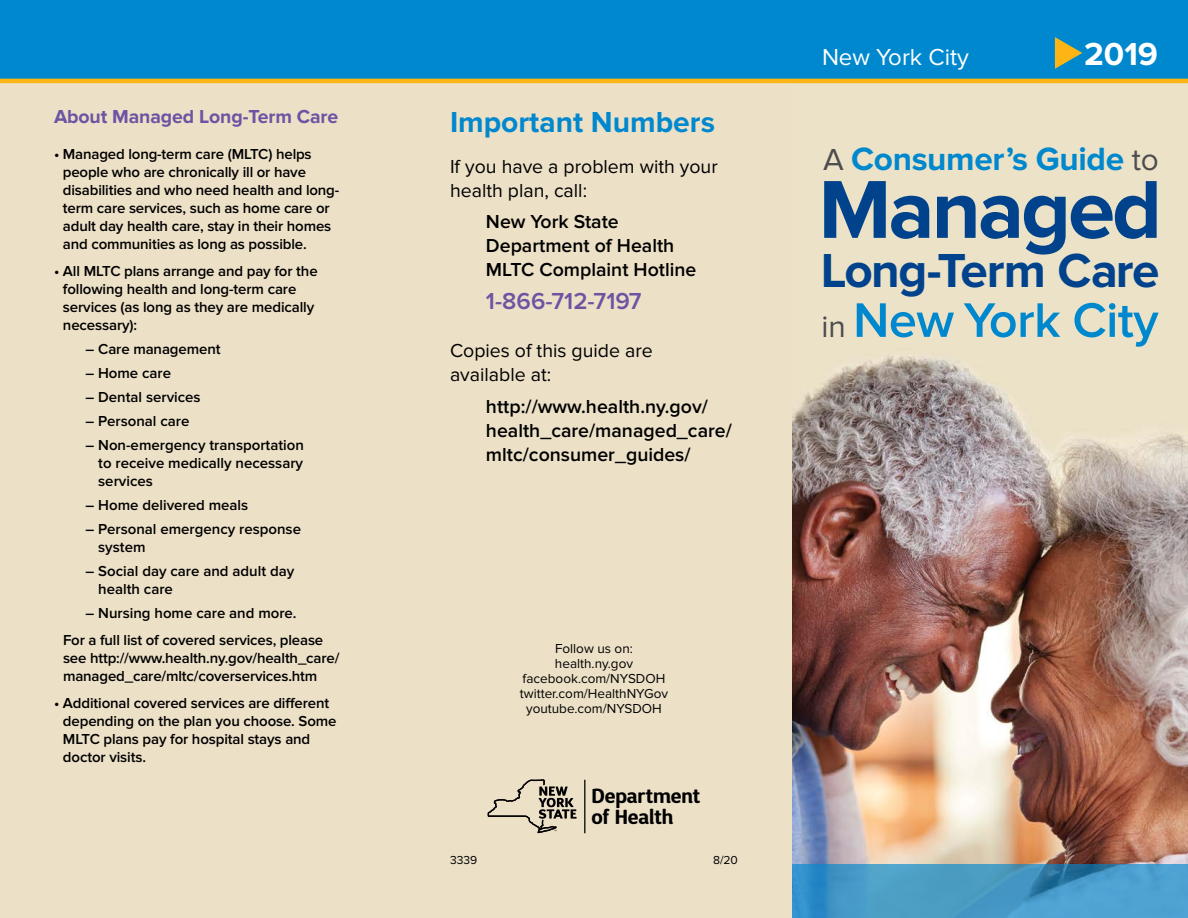
<style>
.page{position:relative;width:1188px;height:918px;background:#ece0c7}
.page>*{position:absolute;margin:0;border:0;box-sizing:border-box;transform-origin:0 0}
.t1{font:700 85.2px "Proxima Nova";letter-spacing:-.035em;color:#00438c}
.t2{font:600 50.25px "Proxima Nova";letter-spacing:-.01em;color:#0088ce}
.t3{font:700 49.5px "Proxima Nova";letter-spacing:-.03em;color:#00438c}
.t4{font:700 33.3px "Proxima Nova";letter-spacing:-.01em;color:#0088ce}
.t5{font:700 33px "Proxima Nova";color:#fff}
.t6{font:700 30px "Proxima Nova";color:#0088ce}
.t7{font:600 24px "Proxima Nova";color:#6c54a3}
.t8{font:24px "Proxima Nova";color:#fff}
.t9{font:700 20.4px/20.7px "D Sari";letter-spacing:-.01em;color:#000}
.t10{font:600 19.5px/24px "Proxima Nova";color:#000}
.t11{font:19.5px/24px "Proxima Nova";color:#000}
.t12{font:700 19.5px "Proxima Nova";letter-spacing:-.005em;color:#6c54a3}
.t13{font:600 15px/18px "Proxima Nova";letter-spacing:-.01em;color:#000}
.t14{font:13.5px/15px "Proxima Nova";color:#000;text-align:center}
.t15{font:12px "Proxima Nova";color:#000}
.s1{font-weight:400;font-size:31.5px;color:#4d4d4f}
</style>
<div class="page">
<img style="left:792px;top:83px;width:396px;height:781px">
<div style="left:0;top:0;width:1188px;height:81px;background:#0088ce"></div>
<hr style="left:0;top:79px;width:1188px;height:4px;background:#fcb515">
<svg style="left:792px;top:864px;width:396px;height:54px;background:#4599c6"></svg>
<hr style="left:584px;top:780px;width:1px;height:53px;background:#000">
<svg style="left:488px;top:779px;width:89px;height:54px"></svg>
<svg style="left:1055px;top:37px;width:27px;height:32px"></svg>
<h3 class="t12" style="left:54px;top:106px;width:286px">About Managed Long-Term Care</h3>
<p class="t13" style="left:63px;top:145px;width:278px;text-indent:-9px">• Managed long-term care (MLTC) helps people who are chronically ill or have disabilities and who need health and long&shy;term care services, such as home care or adult day health care, stay in their homes and communities as long as possible.</p>
<p class="t13" style="left:63px;top:262px;width:256px;text-indent:-9px">• All MLTC plans arrange and pay for the following health and long-term care services (as long as they are medically necessary):</p>
<p class="t13" style="left:86px;top:340px;width:137px">– Care management</p>
<p class="t13" style="left:86px;top:364px;width:87px">– Home care</p>
<p class="t13" style="left:86px;top:388px;width:117px">– Dental services</p>
<p class="t13" style="left:86px;top:412px;width:105px">– Personal care</p>
<p class="t13" style="left:98px;top:436px;width:207px;text-align:justify;text-indent:-13px">– Non-emergency transportation to receive medically necessary services</p>
<p class="t13" style="left:86px;top:496px;width:164px">– Home delivered meals</p>
<p class="t13" style="left:98px;top:520px;width:204px;text-indent:-13px">– Personal emergency response system</p>
<p class="t13" style="left:98px;top:562px;width:198px;text-indent:-13px">– Social day care and adult day health care</p>
<p class="t13" style="left:63px;top:600px;width:262px;line-height:27px;text-align:center">– Nursing home care and more.<br>For a full list of covered services, please</p>
<p class="t13" style="left:63px;top:649px;width:278px">see http://www.health.ny.gov/health_care/ managed_care/mltc/coverservices.htm</p>
<p class="t13" style="left:63px;top:694px;width:275px;text-indent:-9px">• Additional covered services are different depending on the plan you choose. Some MLTC plans pay for hospital stays and doctor visits.</p>
<h3 class="t6" style="left:450px;top:104px;width:266px">Important Numbers</h3>
<h3 class="t11" style="left:450px;top:155px;width:269px">If you have a problem with your health plan, call:</h3>
<h3 class="t10" style="left:486px;top:210px;width:212px">New York State<br>Department of Health<br>MLTC Complaint Hotline</h3>
<h3 class="t7" style="left:486px;top:288px;width:157px">1-866-712-7197</h3>
<h3 class="t11" style="left:450px;top:339px;width:204px">Copies of this guide are available at:</h3>
<h3 class="t10" style="left:486px;top:395px;width:247px">http://www.health.ny.gov/ health_care/managed_care/ mltc/consumer_guides/</h3>
<p class="t14" style="left:520px;top:641px;width:150px">Follow us on: health.ny.gov facebook.com/NYSDOH twitter.com/HealthNYGov youtube.com/NYSDOH</p>
<h3 class="t9" style="left:592px;top:785px;width:110px">Department of Health</h3>
<p class="t15" style="left:450px;top:854px;width:29px">3339</p>
<p class="t15" style="left:713px;top:854px;width:26px">8/20</p>
<h3 class="t8" style="left:822px;top:44px;width:148px">New York City</h3>
<h3 class="t5" style="left:1084px;top:35px;width:75px">2019</h3>
<h3 class="t4" style="left:823px;top:140px;width:337px"><span class="s1">A</span> Consumer’s Guide <span class="s1">to</span></h3>
<h1 class="t1" style="left:819px;top:160px;width:345px">Managed</h1>
<h3 class="t3" style="left:821px;top:242px;width:340px">Long-Term Care</h3>
<h2 class="t2" style="left:822px;top:291px;width:339px"><span class="s1">in</span> New York City</h2>
</div>
